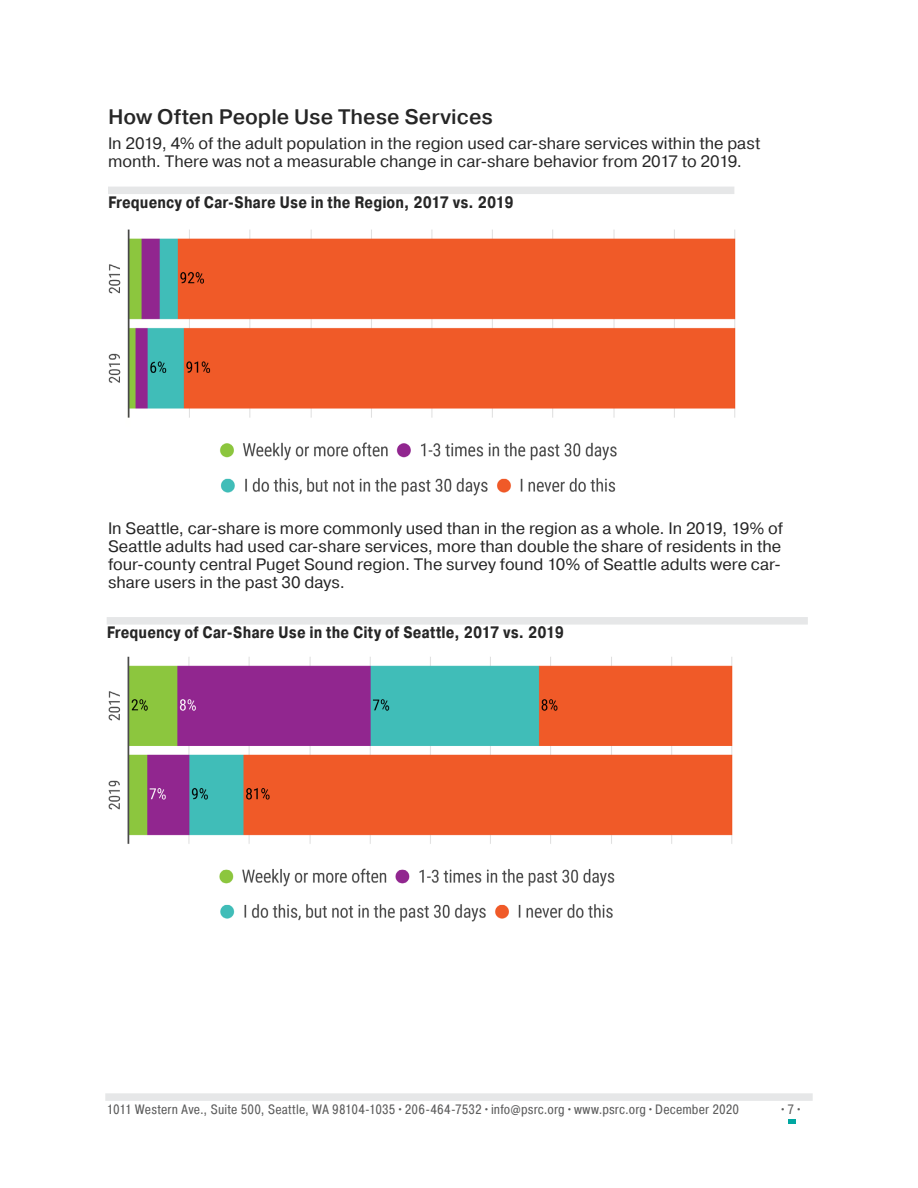
<style>
.page{position:relative;width:918px;height:1188px;background:#fff}
.page>*{position:absolute;margin:0;border:0;box-sizing:border-box;transform-origin:0 0}
.t1{font:500 21px "Pragmatica";color:#262626}
.t2{font:16.5px/18px "Pragmatica";color:#242424}
.t3{font:16.5px/18px "Pragmatica";color:#262626}
.t4{font:700 16.5px "Pragmatica Cond";color:#262626}
.t5{font:13.5px "Pragmatica Cond";letter-spacing:.01em;color:#5c5c5c}
</style>
<div class="page">
<svg style="left:788px;top:1119px;width:7px;height:5px"></svg>
<div style="left:105px;top:1093px;width:708px;height:8px;background:#e6e7e8"></div>
<img style="left:108px;top:229px;width:628px;height:267px">
<div style="left:108px;top:187px;width:626px;height:7px;background:#e6e7e8"></div>
<div style="left:107px;top:617px;width:701px;height:8px;background:#e6e7e8"></div>
<img style="left:108px;top:656px;width:625px;height:266px">
<h2 class="t1" style="left:108px;top:104px;width:386px">How Often People Use These Services</h2>
<p class="t3" style="left:108px;top:135px;width:654px">In 2019, 4% of the adult population in the region used car-share services within the past month. There was not a measurable change in car-share behavior from 2017 to 2019.</p>
<h3 class="t4" style="left:108px;top:192px;width:407px">Frequency of Car-Share Use in the Region, 2017 vs. 2019</h3>
<p class="t2" style="left:108px;top:520px;width:677px">In Seattle, car-share is more commonly used than in the region as a whole. In 2019, 19% of Seattle adults had used car-share services, more than double the share of residents in the four-county central Puget Sound region. The survey found 10% of Seattle adults were car&shy;share users in the past 30 days.</p>
<h3 class="t4" style="left:107px;top:622px;width:459px">Frequency of Car-Share Use in the City of Seattle, 2017 vs. 2019</h3>
<p class="t5" style="left:107px;top:1101px;width:634px">1011 Western Ave., Suite 500, Seattle, WA 98104-1035•206-464-7532•info@psrc.org•www.psrc.org•December 2020</p>
<p class="t5" style="left:779px;top:1101px;width:25px">•7•</p>
</div>
